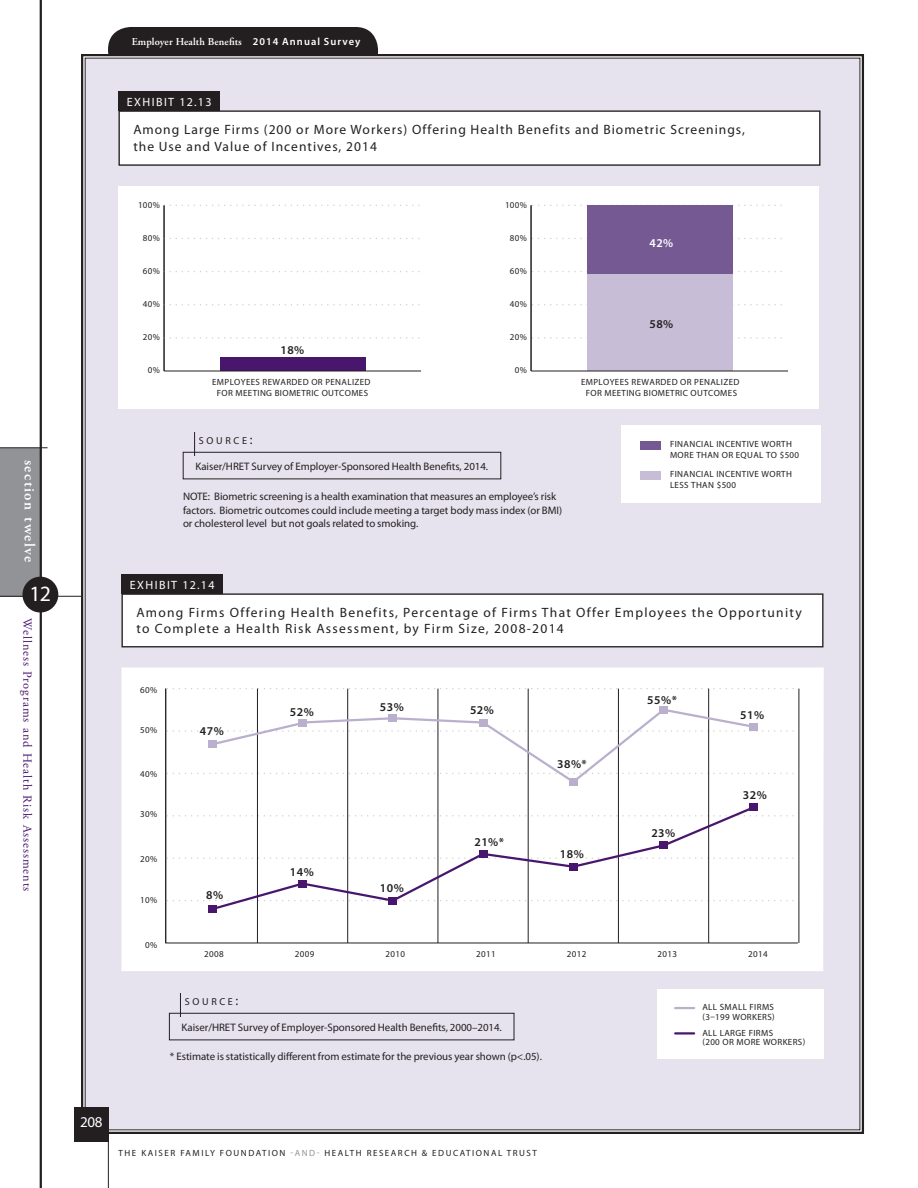
<style>
.page{position:relative;width:918px;height:1188px;background:#fff}
.page>*{position:absolute;margin:0;border:0;box-sizing:border-box;transform-origin:0 0}
.t1{font:21.9px "Myriad Pro";color:#fff}
.t2{font:600 15px "Adobe Garamond Pro";letter-spacing:.1em;color:#fff}
.t3{font:15px "Myriad Pro";color:#fff}
.t4{font:13.5px/16.5px "Myriad Pro";letter-spacing:.09em;color:#231f20}
.t5{font:12.3px "Adobe Garamond Pro";color:#48166d}
.t6{font:600 12px "Myriad Pro";letter-spacing:.04em;color:#231f20}
.t7{font:12px "Myriad Pro";letter-spacing:.12em;color:#fff}
.t8{font:600 12px "Myriad Pro";color:#fff}
.t9{font:10.8px/13.5px "Myriad Pro";letter-spacing:-.005em;color:#231f20}
.t10{font:600 10.5px "Adobe Garamond Pro";letter-spacing:.01em;color:#fff}
.t11{font:10.2px "Myriad Pro";letter-spacing:.265em;color:#231f20}
.t12{font:9px/9.8px "Myriad Pro";letter-spacing:.04em;color:#231f20}
.t13{font:9px/10.5px "Myriad";letter-spacing:.04em;color:#231f20}
.t14{font:9px "Myriad Pro";letter-spacing:.17em;color:#231f20}
.s1{font-family:"Myriad Pro"}
.s2{font-size:13.5px}
.s3{color:#919396}
</style>
<div class="page">
<div style="left:0;top:448px;width:41px;height:148px;background:#919396"></div>
<hr style="left:0;top:596px;width:95px;height:1px;background:#231f20">
<hr style="left:0;top:447px;width:48px;height:1px;background:#231f20">
<hr style="left:40px;top:0;width:2px;height:1188px;background:#231f20">
<div style="left:22px;top:577px;width:36px;height:36px;background:#231f20;border-radius:50%"></div>
<div style="left:108px;top:27px;width:270px;height:47px;background:#231f20;border-radius:22px"></div>
<div style="left:80px;top:53px;width:784px;height:1081px;background:#e6e3ee"></div>
<div style="left:74px;top:1107px;width:35px;height:34px;background:#231f20"></div>
<hr style="left:108px;top:1107px;width:1px;height:81px;background:#231f20">
<div style="left:118px;top:186px;width:701px;height:223px;background:#fff"></div>
<svg style="left:169px;top:337px;width:251px;height:2px"></svg>
<svg style="left:169px;top:304px;width:251px;height:1px"></svg>
<svg style="left:169px;top:271px;width:251px;height:1px"></svg>
<svg style="left:169px;top:238px;width:251px;height:1px"></svg>
<svg style="left:169px;top:205px;width:251px;height:1px"></svg>
<div style="left:220px;top:358px;width:145px;height:13px;background:#48166d"></div>
<hr style="left:164px;top:371px;width:257px;height:1px;background:#231f20">
<hr style="left:164px;top:205px;width:1px;height:166px;background:#231f20">
<svg style="left:538px;top:337px;width:244px;height:2px"></svg>
<svg style="left:538px;top:304px;width:244px;height:1px"></svg>
<svg style="left:533px;top:271px;width:249px;height:1px"></svg>
<svg style="left:533px;top:238px;width:249px;height:1px"></svg>
<svg style="left:538px;top:205px;width:244px;height:1px"></svg>
<div style="left:587px;top:205px;width:145px;height:70px;background:#745993"></div>
<div style="left:587px;top:275px;width:145px;height:96px;background:#c7bdd6"></div>
<hr style="left:531px;top:371px;width:257px;height:1px;background:#231f20">
<hr style="left:531px;top:205px;width:1px;height:166px;background:#231f20">
<div style="left:621px;top:425px;width:199px;height:78px;background:#fff"></div>
<div style="left:640px;top:441px;width:21px;height:9px;background:#745993"></div>
<div style="left:640px;top:471px;width:21px;height:9px;background:#c7bdd6"></div>
<div style="left:118px;top:92px;width:102px;height:19px;background:#231f20"></div>
<div style="left:119px;top:111px;width:701px;height:54px;background:#fff"></div>
<div style="left:118px;top:110px;width:702px;height:56px;border:1px solid #231f20"></div>
<div style="left:183px;top:452px;width:318px;height:27px;border:1px solid #231f20"></div>
<svg style="left:194px;top:432px;width:1px;height:24px"></svg>
<svg style="left:122px;top:667px;width:702px;height:304px"></svg>
<div style="left:657px;top:989px;width:166px;height:70px;background:#fff"></div>
<hr style="left:675px;top:1032px;width:19px;height:3px;background:#48166d">
<svg style="left:675px;top:1007px;width:19px;height:2px"></svg>
<svg style="left:167px;top:688px;width:632px;height:1px"></svg>
<hr style="left:166px;top:943px;width:631px;height:1px;background:#231f20">
<hr style="left:165px;top:689px;width:1px;height:254px;background:#231f20">
<hr style="left:257px;top:689px;width:1px;height:254px;background:#231f20">
<hr style="left:347px;top:689px;width:1px;height:254px;background:#231f20">
<hr style="left:438px;top:689px;width:1px;height:254px;background:#231f20">
<hr style="left:528px;top:689px;width:1px;height:254px;background:#231f20">
<hr style="left:618px;top:689px;width:1px;height:254px;background:#231f20">
<hr style="left:708px;top:689px;width:1px;height:254px;background:#231f20">
<hr style="left:799px;top:689px;width:1px;height:254px;background:#231f20">
<div style="left:569px;top:778px;width:9px;height:8px;background:#baafcd"></div>
<div style="left:659px;top:706px;width:9px;height:7px;background:#baafcd"></div>
<div style="left:208px;top:905px;width:9px;height:8px;background:#48166d"></div>
<svg style="left:167px;top:707px;width:632px;height:78px"></svg>
<svg style="left:167px;top:804px;width:632px;height:108px"></svg>
<div style="left:122px;top:574px;width:101px;height:20px;background:#231f20"></div>
<div style="left:122px;top:594px;width:701px;height:53px;background:#fff"></div>
<div style="left:121px;top:593px;width:702px;height:54px;border:1px solid #231f20"></div>
<div style="left:169px;top:1013px;width:345px;height:27px;border:1px solid #231f20"></div>
<svg style="left:180px;top:993px;width:1px;height:24px"></svg>
<h2 class="t2" style="left:38px;top:460px;width:104px;rotate:90deg">section twelve</h2>
<h1 class="t1" style="left:30px;top:580px;width:23px">12</h1>
<p class="t5" style="left:35px;top:618px;width:275px;rotate:90deg">Wellness Programs and Health Risk Assessments</p>
<p class="t10" style="left:132px;top:36px;width:230px">Employer Health Benefits <span class="s1">2014 Annual Sur vey</span></p>
<p class="t7" style="left:127px;top:94px;width:86px">Exhibit 12.13</p>
<p class="t4" style="left:133px;top:121px;width:613px">Among Large Firms (200 or More Workers) Offering Health Benefits and Biometric Screenings, the Use and Value of I ncentives, 2014</p>
<p class="t12" style="left:138px;top:200px;width:24px">100%</p>
<p class="t12" style="left:505px;top:200px;width:24px">100%</p>
<p class="t12" style="left:143px;top:233px;width:19px">80%</p>
<p class="t12" style="left:510px;top:233px;width:19px">80%</p>
<p class="t8" style="left:649px;top:235px;width:25px">42%</p>
<p class="t12" style="left:143px;top:266px;width:19px">60%</p>
<p class="t12" style="left:510px;top:266px;width:19px">60%</p>
<p class="t12" style="left:143px;top:299px;width:19px">40%</p>
<p class="t12" style="left:510px;top:299px;width:19px">40%</p>
<p class="t6" style="left:649px;top:316px;width:25px">58%</p>
<p class="t12" style="left:143px;top:332px;width:19px">20%</p>
<p class="t12" style="left:510px;top:332px;width:19px">20%</p>
<p class="t12" style="left:148px;top:365px;width:14px">0%</p>
<p class="t6" style="left:281px;top:342px;width:25px">18%</p>
<p class="t12" style="left:212px;top:377px;width:160px;line-height:10.5px;text-align:center">EMPLOYEES REWARDED OR PENALIZED<br>FOR MEETING BIOMETRIC OUTCOMES</p>
<p class="t13" style="left:581px;top:377px;width:160px;text-align:center">EMPLOYEES REWARDED OR PENALIZED<br>FOR MEETING BIOMETRIC OUTCOMES</p>
<p class="t12" style="left:515px;top:365px;width:14px">0%</p>
<p class="t11" style="left:199px;top:435px;width:55px">SOURCE<span class="s2">:</span></p>
<p class="t9" style="left:195px;top:459px;width:294px">Kaiser/HRET Survey of Employer-Sponsored Health Benefits, 2014.</p>
<p class="t13" style="left:670px;top:439px;width:131px">FINANCIAL INCENTIVE WORTH<br>MORE THAN OR EQUAL TO $500</p>
<p class="t13" style="left:670px;top:469px;width:123px">FINANCIAL INCENTIVE WORTH<br>LESS THAN $500</p>
<p class="t9" style="left:183px;top:490px;width:381px">NOTE: Biometric screening is a health examination that measures an employee’s risk factors. Biometric outcomes could include meeting a target body mass index (or BMI) or cholesterol level but not goals related to smoking.</p>
<p class="t7" style="left:130px;top:577px;width:86px">Exhibit 12.14</p>
<p class="t4" style="left:136px;top:604px;width:667px">Among Firms Offering Health Benefits, Percentage of Firms That Offer Employees the Opportunity to Complete a Health Risk Assessment, by Firm Size, 2008-2014</p>
<p class="t12" style="left:140px;top:685px;width:19px">60%</p>
<p class="t12" style="left:140px;top:725px;width:19px">50%</p>
<p class="t12" style="left:140px;top:769px;width:19px">40%</p>
<p class="t12" style="left:140px;top:809px;width:19px">30%</p>
<p class="t12" style="left:140px;top:854px;width:19px">20%</p>
<p class="t12" style="left:140px;top:895px;width:19px">10%</p>
<p class="t12" style="left:145px;top:940px;width:14px">0%</p>
<p class="t6" style="left:200px;top:724px;width:25px">47%</p>
<p class="t6" style="left:206px;top:888px;width:18px">8%</p>
<p class="t6" style="left:290px;top:704px;width:25px">52%</p>
<p class="t6" style="left:290px;top:864px;width:25px">14%</p>
<p class="t6" style="left:380px;top:700px;width:25px">53%</p>
<p class="t6" style="left:470px;top:703px;width:25px">52%</p>
<p class="t6" style="left:380px;top:880px;width:25px">10%</p>
<p class="t6" style="left:475px;top:835px;width:31px">21%*</p>
<p class="t6" style="left:557px;top:756px;width:31px">38%*</p>
<p class="t6" style="left:560px;top:846px;width:25px">18%</p>
<p class="t6" style="left:647px;top:692px;width:31px">55%*</p>
<p class="t6" style="left:651px;top:825px;width:25px">23%</p>
<p class="t6" style="left:740px;top:708px;width:25px">51%</p>
<p class="t6" style="left:743px;top:787px;width:25px">32%</p>
<p class="t12" style="left:204px;top:949px;width:21px">2008</p>
<p class="t12" style="left:295px;top:949px;width:21px">2009</p>
<p class="t12" style="left:385px;top:949px;width:21px">2010</p>
<p class="t12" style="left:476px;top:949px;width:21px">2011</p>
<p class="t12" style="left:567px;top:949px;width:21px">2012</p>
<p class="t12" style="left:657px;top:949px;width:21px">2013</p>
<p class="t12" style="left:748px;top:949px;width:21px">2014</p>
<p class="t11" style="left:185px;top:996px;width:55px">SOURCE<span class="s2">:</span></p>
<p class="t9" style="left:182px;top:1020px;width:322px">Kaiser/HRET Survey of Employer-Sponsored Health Benefits, 2000–2014.</p>
<p class="t9" style="left:170px;top:1049px;width:374px">* Estimate is statistically different from estimate for the previous year shown (p&lt;.05).</p>
<p class="t12" style="left:702px;top:1002px;width:74px">ALL SMALL FIRMS (3–199 WORKERS)</p>
<p class="t12" style="left:702px;top:1028px;width:104px">ALL LARGE FIRMS<br>(200 OR MORE WORKERS)</p>
<h2 class="t3" style="left:80px;top:1113px;width:24px">208</h2>
<p class="t14" style="left:119px;top:1147px;width:415px">The Ka iser Fa mily Foundat ion <span class="s3">-a nd-</span> H ea lt h Resea rch &amp; E ducat iona l Trust</p>
</div>
